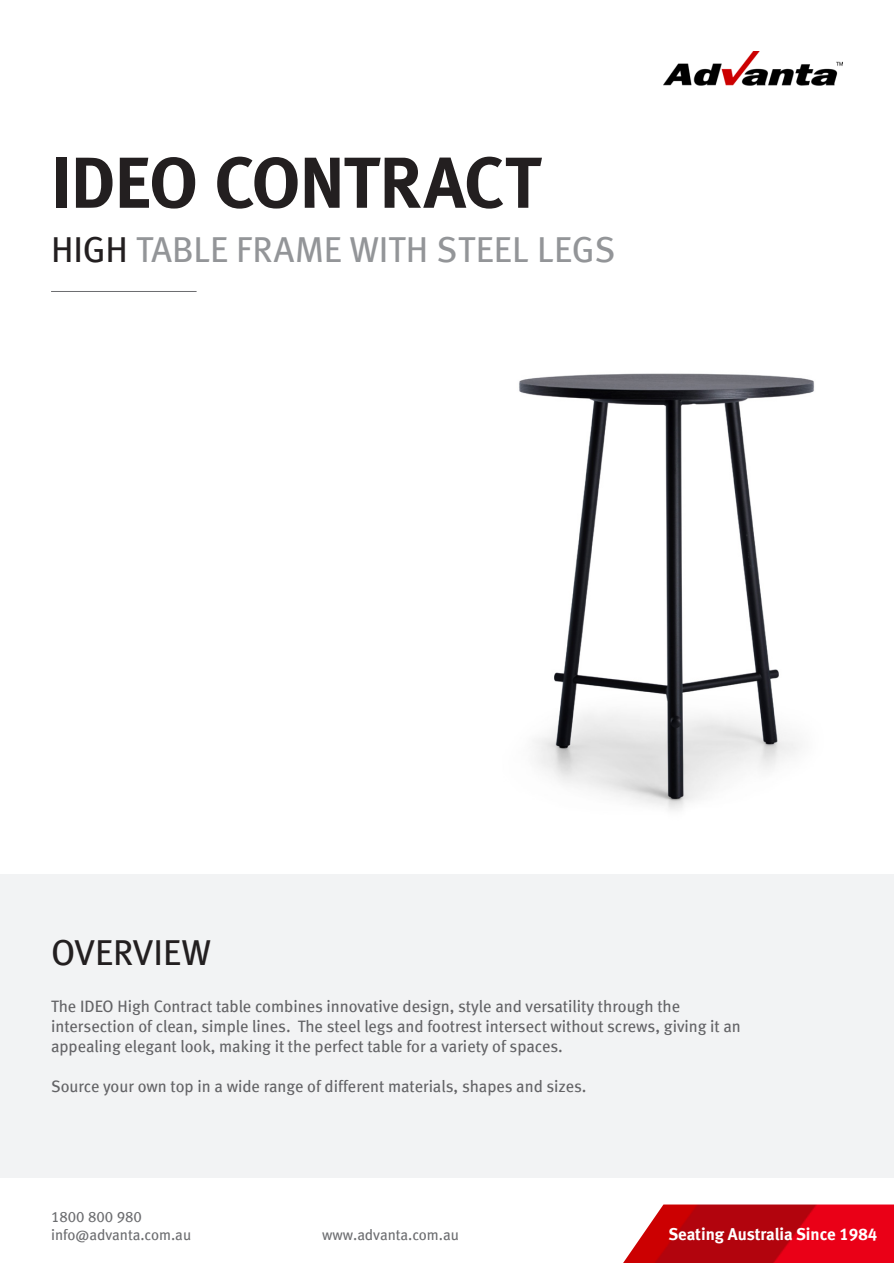
<style>
.page{position:relative;width:894px;height:1263px;background:#fff}
.page>*{position:absolute;margin:0;border:0;box-sizing:border-box;transform-origin:0 0}
.t1{font:700 72px "Meta";letter-spacing:-.01em;color:#231f20}
.t2{font:36px "Meta Book LF";letter-spacing:.005em;color:#939598}
.t3{font:36px "Meta Book LF";letter-spacing:-.005em;color:#231f20}
.t4{font:16.8px "Meta Bold LF";color:#fff}
.Justified_Style{font:16.5px/19.8px "Meta Book LF";color:#636366}
.t5{font:15px/18px "Meta Book LF";color:#6c6d70}
.s1{color:#231f20}
</style>
<div class="page">
<img style="left:663px;top:52px;width:179px;height:33px">
<img style="left:623px;top:1204px;width:270px;height:59px">
<img style="left:519px;top:373px;width:295px;height:437px">
<div style="left:0;top:874px;width:893px;height:304px;background:#f2f3f4"></div>
<hr style="left:51px;top:291px;width:145px;height:1px;background:#6c6d70">
<p class="t1" style="left:51px;top:140px;width:491px">IDEO CONTRACT</p>
<p class="t2" style="left:51px;top:228px;width:565px"><span class="s1">HIGH</span> TABLE FRAME WITH STEEL LEGS</p>
<p class="t3" style="left:51px;top:931px;width:161px">OVERVIEW</p>
<p class="Justified_Style" style="left:51px;top:996px;width:691px">The IDEO High Contract table combines innovative design, style and versatility through the intersection of clean, simple lines. The steel legs and footrest intersect without screws, giving it an appealing elegant look, making it the perfect table for a variety of spaces.</p>
<p class="Justified_Style" style="left:51px;top:1075px;width:537px">Source your own top in a wide range of different materials, shapes and sizes.</p>
<p class="t5" style="left:51px;top:1207px;width:141px">1800 800 980 info@advanta.com.au</p>
<p class="t5" style="left:322px;top:1225px;width:138px">www.advanta.com.au</p>
<p class="t4" style="left:668px;top:1224px;width:210px">Seating Australia Since 1984</p>
</div>
